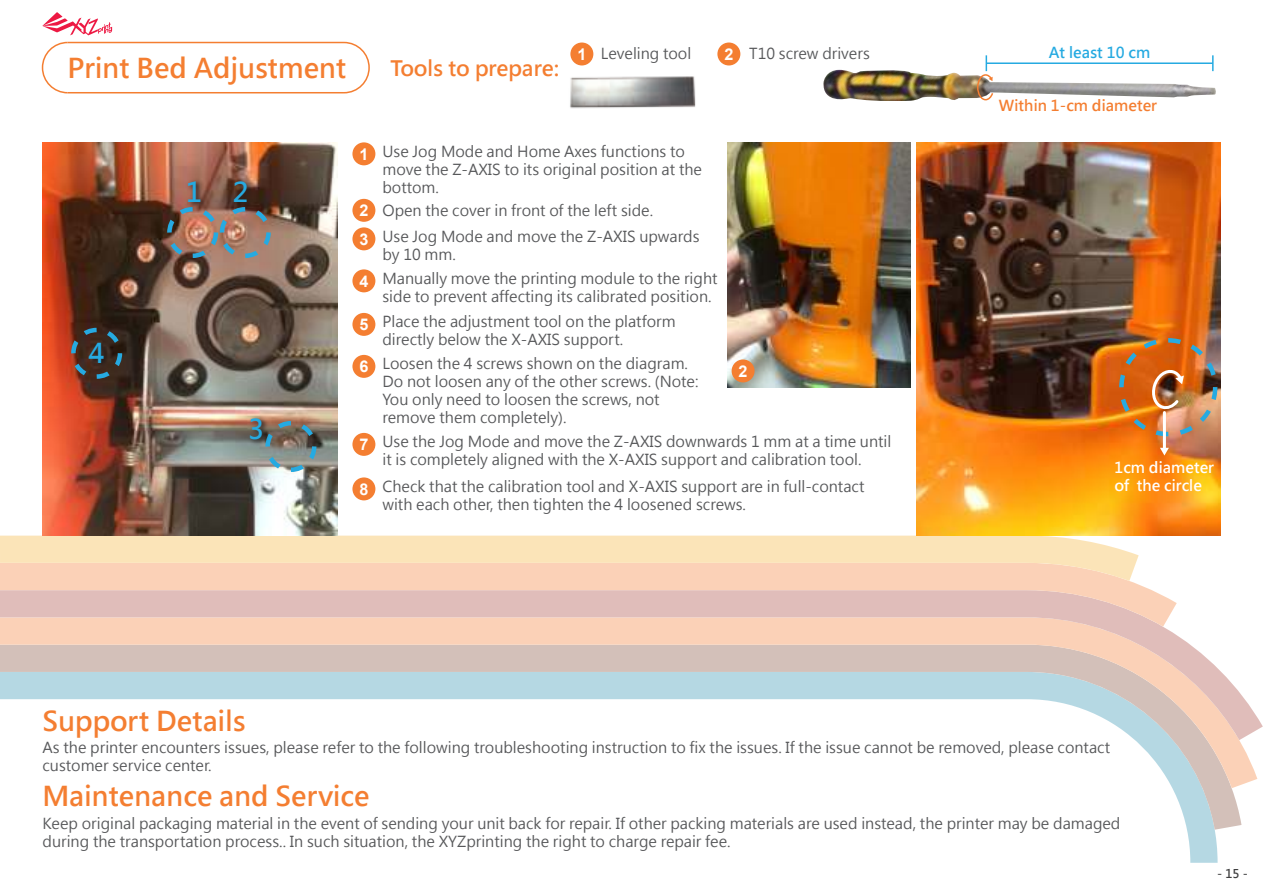
<style>
.page{position:relative;width:1263px;height:893px;background:#fff}
.page>*{position:absolute;margin:0;border:0;box-sizing:border-box;transform-origin:0 0}
.t1{font:700 27px "Microsoft Jheng Hei";color:#f47e31}
.t2{font:700 27px "Microsoft Jheng Hei";color:#26aae1}
.t3{font:700 21px "Microsoft Jheng Hei";color:#f47e31}
.t4{font:700 16.2px "Arial";color:#fff}
.t5{font:15px/18px "Microsoft Jheng Hei";color:#57585a}
.t6{font:700 15px/18px "Microsoft Jheng Hei";color:#fff}
.t7{font:700 15px "Microsoft Jheng Hei";color:#f47e31}
.t8{font:700 15px "Microsoft Jheng Hei";color:#26aae1}
.t9{font:700 12px "Microsoft Jheng Hei";color:#3e3e3f}
.s1{font-family:"Arial";font-weight:700;font-size:16.2px;color:#fff}
</style>
<div class="page">
<svg style="left:1172px;top:788px;width:69px;height:42px"></svg>
<svg style="left:1135px;top:740px;width:122px;height:48px"></svg>
<svg style="left:0;top:627px;width:1263px;height:113px"></svg>
<svg style="left:0;top:581px;width:1177px;height:46px;background:#ebc6ba"></svg>
<svg style="left:0;top:536px;width:1138px;height:45px;background:#fbddb8"></svg>
<svg style="left:42px;top:12px;width:70px;height:23px"></svg>
<svg style="left:41px;top:41px;width:28px;height:53px"></svg>
<svg style="left:342px;top:41px;width:28px;height:53px"></svg>
<hr style="left:68px;top:92px;width:276px;height:1px;background:#f47e31">
<hr style="left:68px;top:42px;width:276px;height:1px;background:#f47e31">
<img style="left:916px;top:142px;width:304px;height:394px">
<img style="left:570px;top:76px;width:126px;height:33px">
<img style="left:43px;top:142px;width:294px;height:394px">
<img style="left:727px;top:142px;width:184px;height:245px">
<div style="left:352px;top:142px;width:23px;height:23px;background:#f47e31;border-radius:50%"></div>
<div style="left:570px;top:43px;width:23px;height:22px;background:#f47e31;border-radius:50%"></div>
<div style="left:717px;top:43px;width:23px;height:22px;background:#f47e31;border-radius:50%"></div>
<div style="left:352px;top:355px;width:23px;height:23px;background:#f47e31;border-radius:50%"></div>
<div style="left:352px;top:433px;width:23px;height:23px;background:#f47e31;border-radius:50%"></div>
<div style="left:352px;top:477px;width:23px;height:23px;background:#f47e31;border-radius:50%"></div>
<div style="left:352px;top:313px;width:23px;height:23px;background:#f47e31;border-radius:50%"></div>
<div style="left:352px;top:269px;width:23px;height:23px;background:#f47e31;border-radius:50%"></div>
<div style="left:352px;top:227px;width:23px;height:23px;background:#f47e31;border-radius:50%"></div>
<div style="left:352px;top:199px;width:23px;height:23px;background:#f47e31;border-radius:50%"></div>
<div style="left:732px;top:359px;width:22px;height:23px;background:#f47e31;border-radius:50%"></div>
<div style="left:167px;top:207px;width:51px;height:51px;border:4px dashed #26aae1;border-radius:50%"></div>
<img style="left:180px;top:174px;width:33px;height:44px">
<div style="left:220px;top:207px;width:51px;height:51px;border:4px dashed #26aae1;border-radius:50%"></div>
<img style="left:226px;top:174px;width:34px;height:44px">
<div style="left:265px;top:421px;width:51px;height:51px;border:4px dashed #26aae1;border-radius:50%"></div>
<img style="left:242px;top:410px;width:33px;height:44px">
<div style="left:1119px;top:338px;width:98px;height:98px;border:4px dashed #26aae1;border-radius:50%"></div>
<div style="left:71px;top:328px;width:51px;height:51px;border:4px dashed #26aae1;border-radius:50%"></div>
<img style="left:82px;top:335px;width:34px;height:44px">
<img style="left:823px;top:68px;width:393px;height:33px">
<svg style="left:1212px;top:55px;width:1px;height:16px"></svg>
<hr style="left:986px;top:62px;width:227px;height:2px;background:#26aae1">
<svg style="left:976px;top:55px;width:18px;height:46px"></svg>
<svg style="left:1151px;top:370px;width:33px;height:39px"></svg>
<hr style="left:1163px;top:412px;width:3px;height:37px;background:#fff">
<svg style="left:1160px;top:448px;width:9px;height:8px"></svg>
<h1 class="t1" style="left:68px;top:56px;width:280px">Print Bed Adjustment</h1>
<h2 class="t3" style="left:390px;top:59px;width:170px">Tools to prepare:</h2>
<p class="t5" style="left:601px;top:45px;width:92px">Leveling tool</p>
<p class="t5" style="left:749px;top:45px;width:122px">T10 screw drivers</p>
<p class="t4" style="left:577px;top:45px;width:11px">1</p>
<p class="t4" style="left:724px;top:45px;width:11px">2</p>
<h1 class="t2" style="left:89px;top:341px;width:18px">4</h1>
<h1 class="t2" style="left:186px;top:180px;width:64px">1 2</h1>
<h1 class="t2" style="left:248px;top:417px;width:18px">3</h1>
<p class="t4" style="left:359px;top:144px;width:11px">1</p>
<p class="t5" style="left:382px;top:143px;width:321px">Use Jog Mode and Home Axes functions to move the Z-AXIS to its original position at the bottom.</p>
<p class="t5" style="left:359px;top:203px;width:295px"><span class="s1">2</span> Open the cover in front of the left side.</p>
<p class="t4" style="left:359px;top:229px;width:11px">3</p>
<p class="t5" style="left:382px;top:228px;width:319px">Use Jog Mode and move the Z-AXIS upwards by 10 mm.</p>
<p class="t4" style="left:359px;top:271px;width:11px">4</p>
<p class="t5" style="left:382px;top:270px;width:337px">Manually move the printing module to the right side to prevent affecting its calibrated position.</p>
<p class="t4" style="left:359px;top:315px;width:11px">5</p>
<p class="t5" style="left:382px;top:314px;width:295px">Place the adjustment tool on the platform directly below the X-AXIS support.</p>
<p class="t4" style="left:359px;top:357px;width:11px">6</p>
<p class="t5" style="left:382px;top:356px;width:318px">Loosen the 4 screws shown on the diagram.<br>Do not loosen any of the other screws. (Note:<br>You only need to loosen the screws, not remove them completely).</p>
<p class="t4" style="left:739px;top:362px;width:11px">2</p>
<p class="t4" style="left:359px;top:435px;width:11px">7</p>
<p class="t5" style="left:382px;top:434px;width:510px">Use the Jog Mode and move the Z-AXIS downwards 1 mm at a time until it is completely aligned with the X-AXIS support and calibration tool.</p>
<p class="t4" style="left:359px;top:479px;width:11px">8</p>
<p class="t5" style="left:382px;top:478px;width:484px">Check that the calibration tool and X-AXIS support are in full-contact with each other, then tighten the 4 loosened screws.</p>
<h1 class="t1" style="left:43px;top:709px;width:205px">Support Details</h1>
<p class="t8" style="left:1049px;top:45px;width:103px">At least 10 cm</p>
<p class="t7" style="left:999px;top:99px;width:160px">Within 1-cm diameter</p>
<p class="t6" style="left:1114px;top:460px;width:101px">1cm diameter of the circle</p>
<p class="t5" style="left:43px;top:740px;width:1069px">As the printer encounters issues, please refer to the following troubleshooting instruction to fix the issues. If the issue cannot be removed, please contact customer service center.</p>
<h1 class="t1" style="left:43px;top:784px;width:329px">Maintenance and Service</h1>
<p class="t5" style="left:43px;top:816px;width:1079px">Keep original packaging material in the event of sending your unit back for repair. If other packing materials are used instead, the printer may be damaged during the transportation process.. In such situation, the XYZprinting the right to charge repair fee.</p>
<p class="t9" style="left:1217px;top:868px;width:32px">- 15 -</p>
</div>
